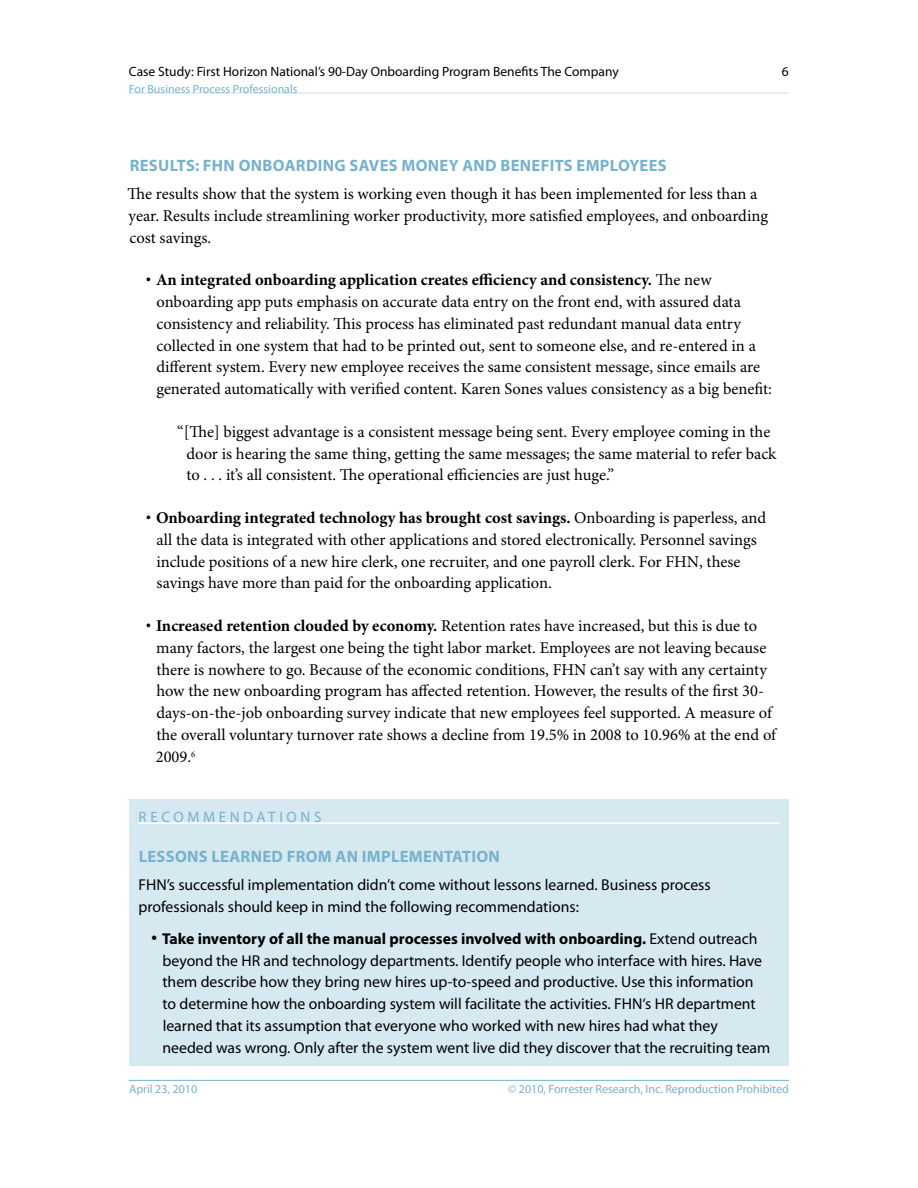
<style>
.page{position:relative;width:918px;height:1188px;background:#fff}
.page>*{position:absolute;margin:0;border:0;box-sizing:border-box;transform-origin:0 0}
.t1{font:16.5px/21.8px "Minion Pro";letter-spacing:-.005em;color:#000}
.t2{font:700 16.5px "Myriad Pro";letter-spacing:.02em;color:#77b2cd}
.t3{font:15.75px/21.8px "Myriad Pro";color:#000}
.t4{font:15px "Myriad Pro";color:#77b2cd}
.t5{font:13.5px "Myriad Pro";color:#000}
.t6{font:12px "Myriad Pro";color:#77b2cd}
.s1{font-weight:700;font-size:24px}
.s2{font-weight:700}
</style>
<div class="page">
<div style="left:129px;top:799px;width:660px;height:266px;background:#d6e8f0"></div>
<hr style="left:129px;top:1080px;width:660px;height:1px;background:#77b2cd">
<hr style="left:129px;top:93px;width:660px;height:1px;background:#cfe4ed">
<hr style="left:138px;top:822px;width:642px;height:2px;background:#fff">
<p class="t5" style="left:129px;top:64px;width:491px">Case Study: First Horizon National’s 90-Day Onboarding Program Benefits The Company</p>
<p class="t5" style="left:782px;top:65px;width:8px">6</p>
<p class="t6" style="left:129px;top:82px;width:170px">For Business Process Professionals</p>
<p class="t2" style="left:130px;top:157px;width:539px">RESULTS: FHN ONBOARDING SAVES MONEY AND BENEFITS EMPLOYEES</p>
<p class="t1" style="left:128px;top:184px;width:642px">The results show that the system is working even though it has been implemented for less than a year. Results include streamlining worker productivity, more satisfied employees, and onboarding cost savings.</p>
<p class="t1" style="left:156px;top:270px;width:617px;text-indent:-11px"><span class="s1">·</span> <span class="s2">An integrated onboarding application creates efficiency and consistency.</span> The new onboarding app puts emphasis on accurate data entry on the front end, with assured data consistency and reliability. This process has eliminated past redundant manual data entry collected in one system that had to be printed out, sent to someone else, and re-entered in a different system. Every new employee receives the same consistent message, since emails are generated automatically with verified content. Karen Sones values consistency as a big benefit:</p>
<p class="t1" style="left:186px;top:421px;width:592px;text-indent:-9px">“[The] biggest advantage is a consistent message being sent. Every employee coming in the door is hearing the same thing, getting the same messages; the same material to refer back to . . . it’s all consistent. The operational efficiencies are just huge.”</p>
<p class="t1" style="left:156px;top:508px;width:611px;text-indent:-11px"><span class="s1">·</span> <span class="s2">Onboarding integrated technology has brought cost savings.</span> Onboarding is paperless, and all the data is integrated with other applications and stored electronically. Personnel savings include positions of a new hire clerk, one recruiter, and one payroll clerk. For FHN, these savings have more than paid for the onboarding application.</p>
<p class="t1" style="left:156px;top:616px;width:622px;text-indent:-10px"><span class="s1">·</span> <span class="s2">Increased retention clouded by economy.</span> Retention rates have increased, but this is due to many factors, the largest one being the tight labor market. Employees are not leaving because there is nowhere to go. Because of the economic conditions, FHN can’t say with any certainty how the new onboarding program has affected retention. However, the results of the first 30- days-on-the-job onboarding survey indicate that new employees feel supported. A measure of the overall voluntary turnover rate shows a decline from 19.5% in 2008 to 10.96% at the end of 2009.<sup>6</sup></p>
<p class="t4" style="left:139px;top:809px;width:25px">Recommendations</p>
<p class="t2" style="left:139px;top:847px;width:363px">LESSONS LEARNED FROM AN IMPLEMENTATION</p>
<p class="t3" style="left:138px;top:874px;width:574px">FHN’s successful implementation didn’t come without lessons learned. Business process professionals should keep in mind the following recommendations:</p>
<p class="t3" style="left:162px;top:928px;width:609px;text-indent:-11px"><span class="s1">·</span> <span class="s2">TAKE INVENTORY OF ALL THE MANUAL PROCESSES INVOLVED WITH ONBOARDING.</span> Extend outreach beyond the HR and technology departments. Identify people who interface with hires. Have them describe how they bring new hires up-to-speed and productive. Use this information to determine how the onboarding system will facilitate the activities. FHN‘s HR department learned that its assumption that everyone who worked with new hires had what they needed was wrong. Only after the system went live did they discover that the recruiting team</p>
<p class="t6" style="left:129px;top:1083px;width:70px">April 23, 2010</p>
<p class="t6" style="left:508px;top:1083px;width:282px">© 2010, Forrester Research, Inc. Reproduction Prohibited</p>
</div>
